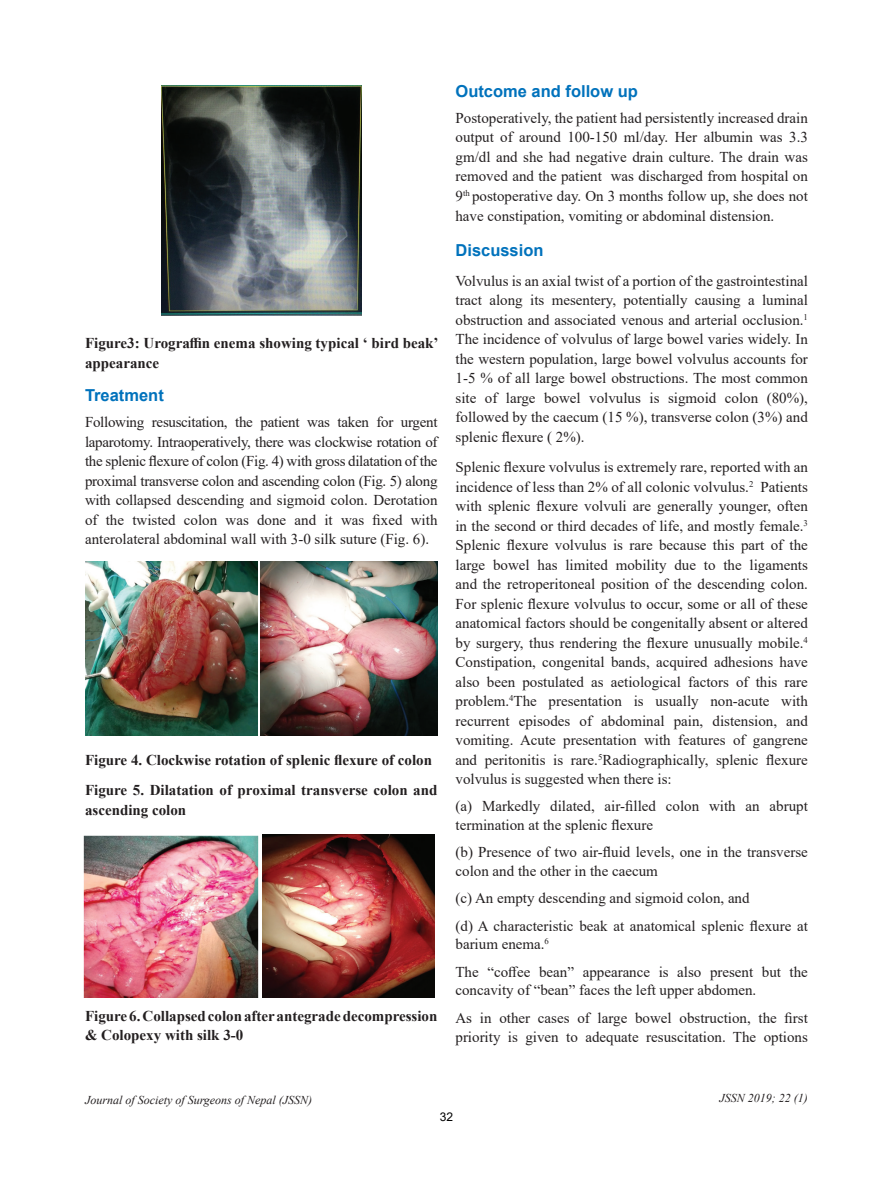
<style>
.page{position:relative;width:893px;height:1191px;background:#fff}
.page>*{position:absolute;margin:0;border:0;box-sizing:border-box;transform-origin:0 0}
.t1{font:700 16.5px "Arial";color:#0072bc}
.t2{font:15px/19.5px "Times New Roman";color:#231f20}
.t3{font:700 15px/19.5px "Times New Roman";color:#231f20}
.t4{font:italic 12px "Times New Roman";color:#231f20}
.t5{font:12px "Arial";color:#000}
</style>
<div class="page">
<img style="left:161px;top:85px;width:200px;height:231px">
<img style="left:84px;top:835px;width:175px;height:162px">
<img style="left:262px;top:834px;width:172px;height:163px">
<img style="left:260px;top:561px;width:177px;height:175px">
<img style="left:85px;top:561px;width:172px;height:175px">
<p class="t3" style="left:85px;top:333px;width:355px">Figure3: Urograffin enema showing typical ‘ bird beak’ appearance</p>
<p class="t1" style="left:85px;top:384px;width:80px">Treatment</p>
<p class="t2" style="left:85px;top:412px;width:354px;text-align:justify">Following resuscitation, the patient was taken for urgent laparotomy. Intraoperatively, there was clockwise rotation of the splenic flexure of colon (Fig. 4) with gross dilatation of the proximal transverse colon and ascending colon (Fig. 5) along with collapsed descending and sigmoid colon. Derotation of the twisted colon was done and it was fixed with anterolateral abdominal wall with 3-0 silk suture (Fig. 6).</p>
<p class="t3" style="left:85px;top:744px;width:354px;line-height:30.2px">Figure 4. Clockwise rotation of splenic flexure of colon<br>Figure 5. Dilatation of proximal transverse colon and</p>
<p class="t3" style="left:85px;top:799px;width:103px">ascending colon</p>
<p class="t3" style="left:85px;top:1005px;width:354px">Figure 6. Collapsed colon after antegrade decompression &amp; Colopexy with silk 3-0</p>
<p class="t1" style="left:455px;top:80px;width:184px">Outcome and follow up</p>
<p class="t2" style="left:455px;top:108px;width:354px;text-align:justify">Postoperatively, the patient had persistently increased drain output of around 100-150 ml/day. Her albumin was 3.3 gm/dl and she had negative drain culture. The drain was removed and the patient was discharged from hospital on 9<sup>th</sup> postoperative day. On 3 months follow up, she does not have constipation, vomiting or abdominal distension.</p>
<p class="t1" style="left:455px;top:238px;width:90px">Discussion</p>
<p class="t2" style="left:455px;top:270px;width:354px;text-align:justify">Volvulus is an axial twist of a portion of the gastrointestinal tract along its mesentery, potentially causing a luminal obstruction and associated venous and arterial occlusion.<sup>1<br></sup>The incidence of volvulus of large bowel varies widely. In the western population, large bowel volvulus accounts for 1-5 % of all large bowel obstructions. The most common site of large bowel volvulus is sigmoid colon (80%), followed by the caecum (15 %), transverse colon (3%) and splenic flexure ( 2%).</p>
<p class="t2" style="left:455px;top:457px;width:354px;text-align:justify">Splenic flexure volvulus is extremely rare, reported with an incidence of less than 2% of all colonic volvulus.<sup>2</sup> Patients with splenic flexure volvuli are generally younger, often in the second or third decades of life, and mostly female.<sup>3<br></sup>Splenic flexure volvulus is rare because this part of the large bowel has limited mobility due to the ligaments and the retroperitoneal position of the descending colon.<br>For splenic flexure volvulus to occur, some or all of these anatomical factors should be congenitally absent or altered by surgery, thus rendering the flexure unusually mobile.<sup>4<br></sup>Constipation, congenital bands, acquired adhesions have also been postulated as aetiological factors of this rare problem.<sup>4</sup>The presentation is usually non-acute with recurrent episodes of abdominal pain, distension, and vomiting. Acute presentation with features of gangrene and peritonitis is rare.<sup>5</sup>Radiographically, splenic flexure volvulus is suggested when there is:</p>
<p class="t2" style="left:455px;top:796px;width:354px;line-height:18.8px">(a) Markedly dilated, air-filled colon with an abrupt termination at the splenic flexure</p>
<p class="t2" style="left:455px;top:842px;width:354px;line-height:18.8px">(b) Presence of two air-fluid levels, one in the transverse colon and the other in the caecum</p>
<p class="t2" style="left:455px;top:884px;width:354px;line-height:27.3px">(c) An empty descending and sigmoid colon, and<br>(d) A characteristic beak at anatomical splenic flexure at</p>
<p class="t2" style="left:455px;top:930px;width:354px;line-height:27.3px">barium enema.<sup>6<br></sup>The “coffee bean” appearance is also present but the</p>
<p class="t2" style="left:455px;top:976px;width:354px;line-height:27.3px">concavity of “bean” faces the left upper abdomen.<br>As in other cases of large bowel obstruction, the first</p>
<p class="t2" style="left:455px;top:1027px;width:354px">priority is given to adequate resuscitation. The options</p>
<p class="t4" style="left:85px;top:1091px;width:229px">Journal of Society of Surgeons of Nepal (JSSN)</p>
<p class="t4" style="left:720px;top:1090px;width:90px">JSSN 2019; 22 (1)</p>
<p class="t5" style="left:440px;top:1108px;width:15px">32</p>
</div>
